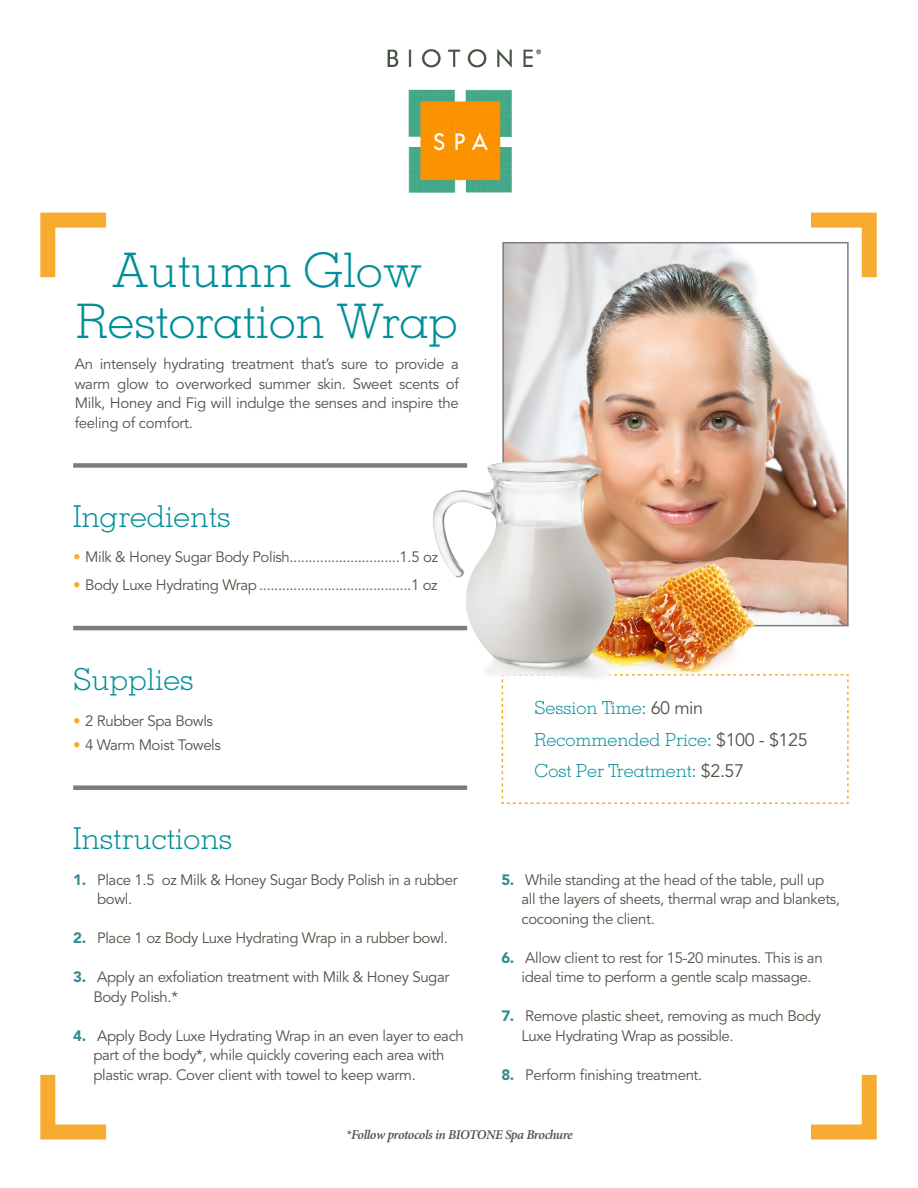
<style>
.page{position:relative;width:918px;height:1188px;background:#fff}
.page>*{position:absolute;margin:0;border:0;box-sizing:border-box;transform-origin:0 0}
.t1{font:300 47.55px/51px "Memphis";color:#008f99;text-align:center}
.t2{font:300 30.15px "Memphis";color:#008f99}
.t3{font:300 18px "Memphis";color:#008f99}
.t4{font:15px/19.5px "Avenir LT Std";letter-spacing:-.025em;color:#535246}
.t5{font:italic 600 13.5px "Minion Pro";letter-spacing:-.04em;color:#535246}
.s1{color:#f7ac31}
.s2{font-weight:900;color:#328e92}
.s3{font-family:"Avenir LT Std";font-weight:400;color:#535246}
</style>
<div class="page">
<div style="left:73px;top:463px;width:394px;height:5px;background:#7a7c7f"></div>
<hr style="left:73px;top:626px;width:394px;height:4px;background:#7a7c7f">
<div style="left:73px;top:785px;width:394px;height:5px;background:#7a7c7f"></div>
<svg style="left:811px;top:212px;width:66px;height:66px"></svg>
<svg style="left:40px;top:212px;width:67px;height:66px"></svg>
<svg style="left:811px;top:1074px;width:66px;height:66px"></svg>
<svg style="left:40px;top:1074px;width:67px;height:66px"></svg>
<img style="left:387px;top:49px;width:154px;height:144px">
<img style="left:505px;top:245px;width:341px;height:378px">
<div style="left:502px;top:242px;width:347px;height:384px;border:2px solid #7a7c7f"></div>
<svg style="left:501px;top:674px;width:348px;height:130px"></svg>
<img style="left:640px;top:506px;width:121px;height:178px">
<img style="left:420px;top:408px;width:220px;height:293px">
<p class="t1" style="left:76px;top:245px;width:383px">Autumn Glow<br>Restoration Wrap</p>
<p class="t4" style="left:75px;top:355px;width:386px;text-align:justify">An intensely hydrating treatment that’s sure to provide a warm glow to overworked summer skin. Sweet scents of Milk, Honey and Fig will indulge the senses and inspire the feeling of comfort.</p>
<p class="t2" style="left:73px;top:498px;width:159px">Ingredients</p>
<p class="t4" style="left:73px;top:547px;width:366px"><span class="s1">•</span> Milk &amp; Honey Sugar Body Polish.............................1.5 oz</p>
<p class="t4" style="left:73px;top:576px;width:366px"><span class="s1">•</span> Body Luxe Hydrating Wrap ........................................1 oz</p>
<p class="t2" style="left:73px;top:661px;width:122px">Supplies</p>
<p class="t4" style="left:73px;top:711px;width:141px"><span class="s1">•</span> 2 Rubber Spa Bowls</p>
<p class="t4" style="left:73px;top:735px;width:149px"><span class="s1">•</span> 4 Warm Moist Towels</p>
<p class="t2" style="left:73px;top:820px;width:160px">Instructions</p>
<p class="t4" style="left:97px;top:870px;width:362px;text-indent:-24px"><span class="s2">1.</span> Place 1.5 oz Milk &amp; Honey Sugar Body Polish in a rubber bowl.</p>
<p class="t4" style="left:73px;top:929px;width:376px"><span class="s2">2.</span> Place 1 oz Body Luxe Hydrating Wrap in a rubber bowl.</p>
<p class="t4" style="left:93px;top:968px;width:358px;text-indent:-20px"><span class="s2">3.</span> Apply an exfoliation treatment with Milk &amp; Honey Sugar<br>Body Polish.*</p>
<p class="t4" style="left:93px;top:1026px;width:372px;text-indent:-20px"><span class="s2">4.</span> Apply Body Luxe Hydrating Wrap in an even layer to each part of the body*, while quickly covering each area with plastic wrap. Cover client with towel to keep warm.</p>
<p class="t3" style="left:535px;top:697px;width:170px">Session Time: <span class="s3">60 min</span></p>
<p class="t3" style="left:535px;top:729px;width:275px">Recommended Price: <span class="s3">$100 - $125</span></p>
<p class="t3" style="left:535px;top:760px;width:211px">Cost Per Treatment: <span class="s3">$2.57</span></p>
<p class="t4" style="left:522px;top:870px;width:320px;text-indent:-20px"><span class="s2">5.</span> While standing at the head of the table, pull up all the layers of sheets, thermal wrap and blankets, cocooning the client.</p>
<p class="t4" style="left:522px;top:948px;width:303px;text-indent:-20px"><span class="s2">6.</span> Allow client to rest for 15-20 minutes. This is an ideal time to perform a gentle scalp massage.</p>
<p class="t4" style="left:522px;top:1007px;width:301px;text-indent:-20px"><span class="s2">7.</span> Remove plastic sheet, removing as much Body<br>Luxe Hydrating Wrap as possible.</p>
<p class="t4" style="left:501px;top:1065px;width:203px"><span class="s2">8.</span> Perform finishing treatment.</p>
<p class="t5" style="left:346px;top:1125px;width:228px">*Follow protocols in BIOTONE Spa Brochure</p>
</div>
